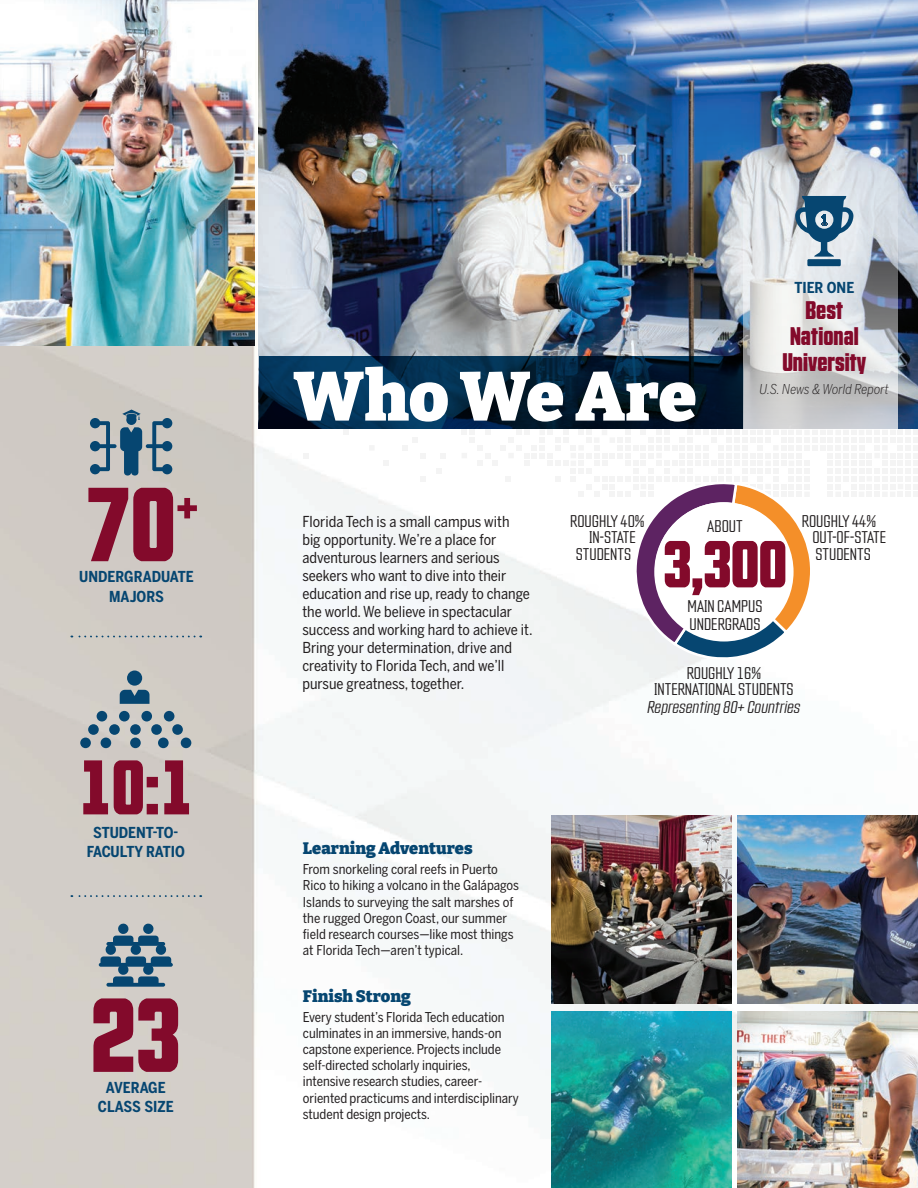
<style>
.page{position:relative;width:918px;height:1188px;background:#fff}
.page>*{position:absolute;margin:0;border:0;box-sizing:border-box;transform-origin:0 0}
.t1{font:700 102px "Countach";color:#830a2b}
.t2{font:700 75px "Countach";color:#830a2b}
.t3{font:900 69px "Bitter";color:#fff}
.t4{font:700 64.5px "Countach";color:#830a2b}
.t5{font:700 24.75px/25.7px "Countach";color:#830a2b;text-align:center}
.t6{font:300 16.5px/16.5px "Countach";color:#231f20;text-align:center}
.t7{font:900 16.5px "Bitter";color:#064671}
.t8{font:italic 300 16.5px "Countach";color:#231f20}
.t9{font:15px/18px "Benton Sans Condensed";color:#231f20}
.t10{font:700 15px/19.5px "Benton Sans Condensed";color:#064671;text-align:center}
.t11{font:13.5px/16.2px "Benton Sans Condensed";letter-spacing:-.005em;color:#231f20}
.t12{font:italic 300 13.5px "Benton Sans Condensed";color:#231f20}
</style>
<div class="page">
<img style="left:0;top:0;width:918px;height:1188px">
<img style="left:259px;top:0;width:659px;height:428px">
<svg style="left:71px;top:636px;width:130px;height:1px"></svg>
<svg style="left:71px;top:895px;width:130px;height:2px"></svg>
<div style="left:127px;top:671px;width:15px;height:15px;background:#064671;border-radius:50%"></div>
<svg style="left:120px;top:690px;width:30px;height:14px"></svg>
<div style="left:130px;top:738px;width:11px;height:10px;background:#064671;border-radius:50%"></div>
<div style="left:101px;top:738px;width:10px;height:10px;background:#064671;border-radius:50%"></div>
<div style="left:80px;top:738px;width:11px;height:10px;background:#064671;border-radius:50%"></div>
<div style="left:158px;top:738px;width:11px;height:10px;background:#064671;border-radius:50%"></div>
<div style="left:181px;top:738px;width:10px;height:10px;background:#064671;border-radius:50%"></div>
<div style="left:119px;top:711px;width:11px;height:11px;background:#064671;border-radius:50%"></div>
<div style="left:97px;top:711px;width:10px;height:11px;background:#064671;border-radius:50%"></div>
<div style="left:141px;top:711px;width:11px;height:11px;background:#064671;border-radius:50%"></div>
<div style="left:164px;top:711px;width:10px;height:11px;background:#064671;border-radius:50%"></div>
<div style="left:109px;top:724px;width:11px;height:11px;background:#064671;border-radius:50%"></div>
<div style="left:88px;top:724px;width:11px;height:11px;background:#064671;border-radius:50%"></div>
<div style="left:130px;top:724px;width:11px;height:11px;background:#064671;border-radius:50%"></div>
<div style="left:151px;top:724px;width:11px;height:11px;background:#064671;border-radius:50%"></div>
<div style="left:172px;top:724px;width:11px;height:11px;background:#064671;border-radius:50%"></div>
<svg style="left:99px;top:923px;width:74px;height:64px;background:#758fa0"></svg>
<svg style="left:90px;top:410px;width:82px;height:66px;background:#8196a3"></svg>
<img style="left:738px;top:1011px;width:180px;height:177px">
<img style="left:738px;top:816px;width:180px;height:188px">
<img style="left:551px;top:816px;width:180px;height:188px">
<img style="left:551px;top:1011px;width:180px;height:177px">
<img style="left:0;top:0;width:254px;height:346px">
<svg style="left:436px;top:468px;width:5px;height:6px"></svg>
<svg style="left:420px;top:476px;width:6px;height:6px"></svg>
<svg style="left:440px;top:453px;width:6px;height:5px"></svg>
<svg style="left:384px;top:461px;width:5px;height:5px"></svg>
<svg style="left:344px;top:430px;width:5px;height:5px"></svg>
<svg style="left:369px;top:445px;width:6px;height:6px"></svg>
<svg style="left:303px;top:453px;width:5px;height:5px"></svg>
<svg style="left:402px;top:437px;width:24px;height:21px"></svg>
<svg style="left:259px;top:356px;width:484px;height:72px;background:#02243f"></svg>
<svg style="left:743px;top:138px;width:155px;height:292px;background:#c9ccd0"></svg>
<div style="left:807px;top:259px;width:34px;height:7px;background:#064671"></div>
<svg style="left:795px;top:196px;width:59px;height:61px;background:#7495ac"></svg>
<svg style="left:462px;top:430px;width:456px;height:232px"></svg>
<div style="left:654px;top:502px;width:140px;height:140px;background:#fff;border-radius:50%"></div>
<p class="t1" style="left:86px;top:459px;width:114px">70<sup>+</sup></p>
<p class="t10" style="left:79px;top:567px;width:116px">UNDERGRADUATE<br>MAJORS</p>
<p class="t2" style="left:79px;top:739px;width:116px">10:1</p>
<p class="t10" style="left:87px;top:823px;width:100px">STUDENT-TO-<br>FACULTY RATIO</p>
<p class="t1" style="left:91px;top:970px;width:91px">23</p>
<p class="t10" style="left:98px;top:1078px;width:77px">AVERAGE<br>CLASS SIZE</p>
<h2 class="t3" style="left:293px;top:353px;width:405px">Who We Are</h2>
<p class="t10" style="left:794px;top:278px;width:61px">TIER ONE</p>
<p class="t5" style="left:782px;top:296px;width:86px">Best<br>National<br>University</p>
<p class="t12" style="left:760px;top:381px;width:131px">U.S. News &amp; World Report</p>
<p class="t6" style="left:812px;top:511px;width:75px;text-align:left;text-indent:-10px">ROUGHLY 44%<br>OUT-OF-STATE<br>STUDENTS</p>
<p class="t9" style="left:302px;top:512px;width:232px">Florida Tech is a small campus with<br>big opportunity. We’re a place for adventurous learners and serious seekers who want to dive into their education and rise up, ready to change the world. We believe in spectacular success and working hard to achieve it.<br>Bring your determination, drive and creativity to Florida Tech, and we’ll pursue greatness, together.</p>
<p class="t6" style="left:570px;top:511px;width:76px">ROUGHLY 40%<br>IN-STATE<br>STUDENTS</p>
<p class="t6" style="left:707px;top:517px;width:37px">ABOUT</p>
<p class="t4" style="left:663px;top:523px;width:125px">3,300</p>
<p class="t6" style="left:688px;top:596px;width:76px;line-height:18px;text-align:left">MAIN CAMPUS<br>UNDERGRADS</p>
<p class="t6" style="left:654px;top:663px;width:141px">ROUGHLY 16%<br>INTERNATIONAL STUDENTS</p>
<p class="t8" style="left:647px;top:697px;width:155px">Representing 80+ Countries</p>
<h3 class="t7" style="left:303px;top:838px;width:171px">Learning Adventures</h3>
<p class="t11" style="left:303px;top:861px;width:218px">From snorkeling coral reefs in Puerto Rico to hiking a volcano in the Galápagos Islands to surveying the salt marshes of the rugged Oregon Coast, our summer field research courses—like most things at Florida Tech—aren’t typical.</p>
<h3 class="t7" style="left:303px;top:986px;width:109px">Finish Strong</h3>
<p class="t11" style="left:303px;top:1009px;width:218px">Every student’s Florida Tech education culminates in an immersive, hands-on capstone experience. Projects include self-directed scholarly inquiries, intensive research studies, career&shy;oriented practicums and interdisciplinary student design projects.</p>
</div>
